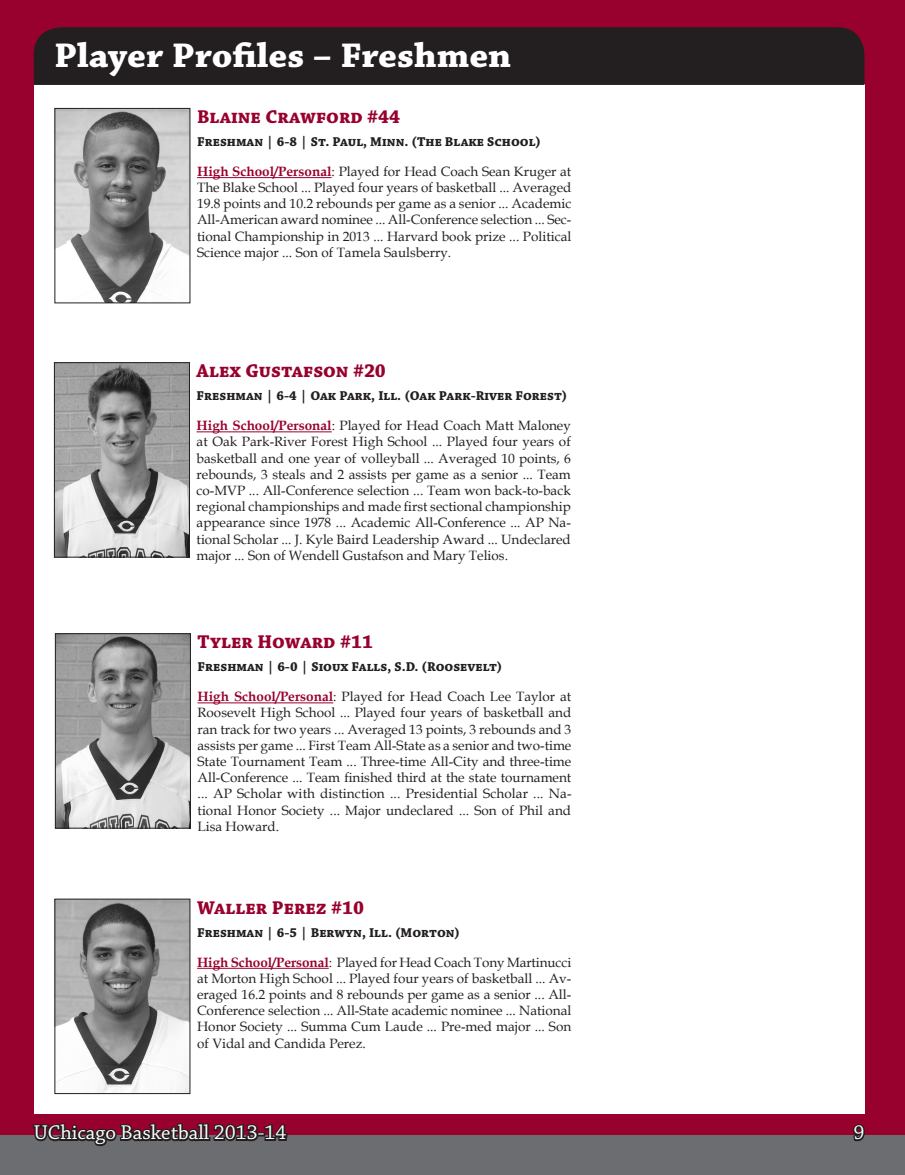
<style>
.page{position:relative;width:905px;height:1175px;background:#fff}
.page>*{position:absolute;margin:0;border:0;box-sizing:border-box;transform-origin:0 0}
.t1{font:700 36px "Chaparral Pro";color:#fff;scale:1.05 1}
.t2{font:21px "Chaparral Pro";color:#fff}
.t3{font:700 19.5px "Chaparral Pro";color:#98012d}
.t4{font:13.5px/16.2px "Book Antiqua";color:#231f20;text-align:justify}
.t5{font:700 13.5px "Chaparral Pro";color:#231f20}
.s1{font-weight:700;color:#98012d}
</style>
<div class="page">
<div style="left:0;top:27px;width:904px;height:1147px;background:#6c6d70"></div>
<div style="left:0;top:0;width:904px;height:1134px;background:#98012d"></div>
<div style="left:34px;top:85px;width:830px;height:1029px;background:#fff"></div>
<div style="left:34px;top:27px;width:830px;height:58px;background:#231f20"></div>
<svg style="left:32px;top:1123px;width:257px;height:24px"></svg>
<svg style="left:850px;top:1124px;width:16px;height:18px"></svg>
<div style="left:53px;top:39px;width:280px;height:46px;background:#231f20"></div>
<div style="left:339px;top:39px;width:174px;height:46px;background:#231f20"></div>
<hr style="left:196px;top:431px;width:136px;height:1px;background:#98012d">
<img style="left:56px;top:364px;width:132px;height:191px">
<div style="left:54px;top:362px;width:136px;height:195px;border:1px solid #231f20"></div>
<hr style="left:197px;top:702px;width:136px;height:1px;background:#98012d">
<img style="left:57px;top:635px;width:132px;height:191px">
<div style="left:55px;top:633px;width:136px;height:195px;border:1px solid #231f20"></div>
<hr style="left:197px;top:968px;width:132px;height:1px;background:#98012d">
<img style="left:56px;top:900px;width:132px;height:192px">
<div style="left:54px;top:898px;width:136px;height:196px;border:1px solid #231f20"></div>
<hr style="left:197px;top:177px;width:134px;height:1px;background:#98012d">
<img style="left:56px;top:110px;width:132px;height:191px">
<h1 class="t1" style="left:54px;top:35px;width:437px">Player Profiles – Freshmen</h1>
<h3 class="t3" style="left:197px;top:105px;width:205px">Blaine Crawford #44</h3>
<p class="t5" style="left:197px;top:134px;width:345px">Freshman | 6-8 | St. Paul, Minn. (The Blake School)</p>
<p class="t4" style="left:197px;top:163px;width:376px"><span class="s1">High School/Personal</span>: Played for Head Coach Sean Kruger at The Blake School ... Played four years of basketball ... Averaged 19.8 points and 10.2 rebounds per game as a senior ... Academic All-American award nominee ... All-Conference selection ... Sec&shy;tional Championship in 2013 ... Harvard book prize ... Political Science major ... Son of Tamela Saulsberry.</p>
<h3 class="t3" style="left:196px;top:360px;width:191px">Alex Gustafson #20</h3>
<p class="t5" style="left:196px;top:388px;width:372px">Freshman | 6-4 | Oak Park, Ill. (Oak Park-River Forest)</p>
<p class="t4" style="left:196px;top:417px;width:376px"><span class="s1">High School/Personal</span>: Played for Head Coach Matt Maloney at Oak Park-River Forest High School ... Played four years of basketball and one year of volleyball ... Averaged 10 points, 6 rebounds, 3 steals and 2 assists per game as a senior ... Team co-MVP ... All-Conference selection ... Team won back-to-back regional championships and made first sectional championship appearance since 1978 ... Academic All-Conference ... AP Na&shy;tional Scholar ... J. Kyle Baird Leadership Award ... Undeclared major ... Son of Wendell Gustafson and Mary Telios.</p>
<h3 class="t3" style="left:197px;top:631px;width:177px">Tyler Howard #11</h3>
<p class="t5" style="left:197px;top:659px;width:306px">Freshman | 6-0 | Sioux Falls, S.D. (Roosevelt)</p>
<p class="t4" style="left:197px;top:688px;width:375px"><span class="s1">High School/Personal</span>: Played for Head Coach Lee Taylor at Roosevelt High School ... Played four years of basketball and ran track for two years ... Averaged 13 points, 3 rebounds and 3 assists per game ... First Team All-State as a senior and two-time State Tournament Team ... Three-time All-City and three-time All-Conference ... Team finished third at the state tournament ... AP Scholar with distinction ... Presidential Scholar ... Na&shy;tional Honor Society ... Major undeclared ... Son of Phil and Lisa Howard.</p>
<h3 class="t3" style="left:197px;top:896px;width:169px">Waller Perez #10</h3>
<p class="t5" style="left:197px;top:924px;width:264px">Freshman | 6-5 | Berwyn, Ill. (Morton)</p>
<p class="t4" style="left:197px;top:953px;width:376px"><span class="s1">High School/Personal</span>: Played for Head Coach Tony Martinucci at Morton High School ... Played four years of basketball ... Av&shy;eraged 16.2 points and 8 rebounds per game as a senior ... All-Conference selection ... All-State academic nominee ... National Honor Society ... Summa Cum Laude ... Pre-med major ... Son of Vidal and Candida Perez.</p>
<h2 class="t2" style="left:34px;top:1121px;width:254px">UChicago Basketball 2013-14</h2>
<h2 class="t2" style="left:853px;top:1121px;width:13px">9</h2>
</div>
